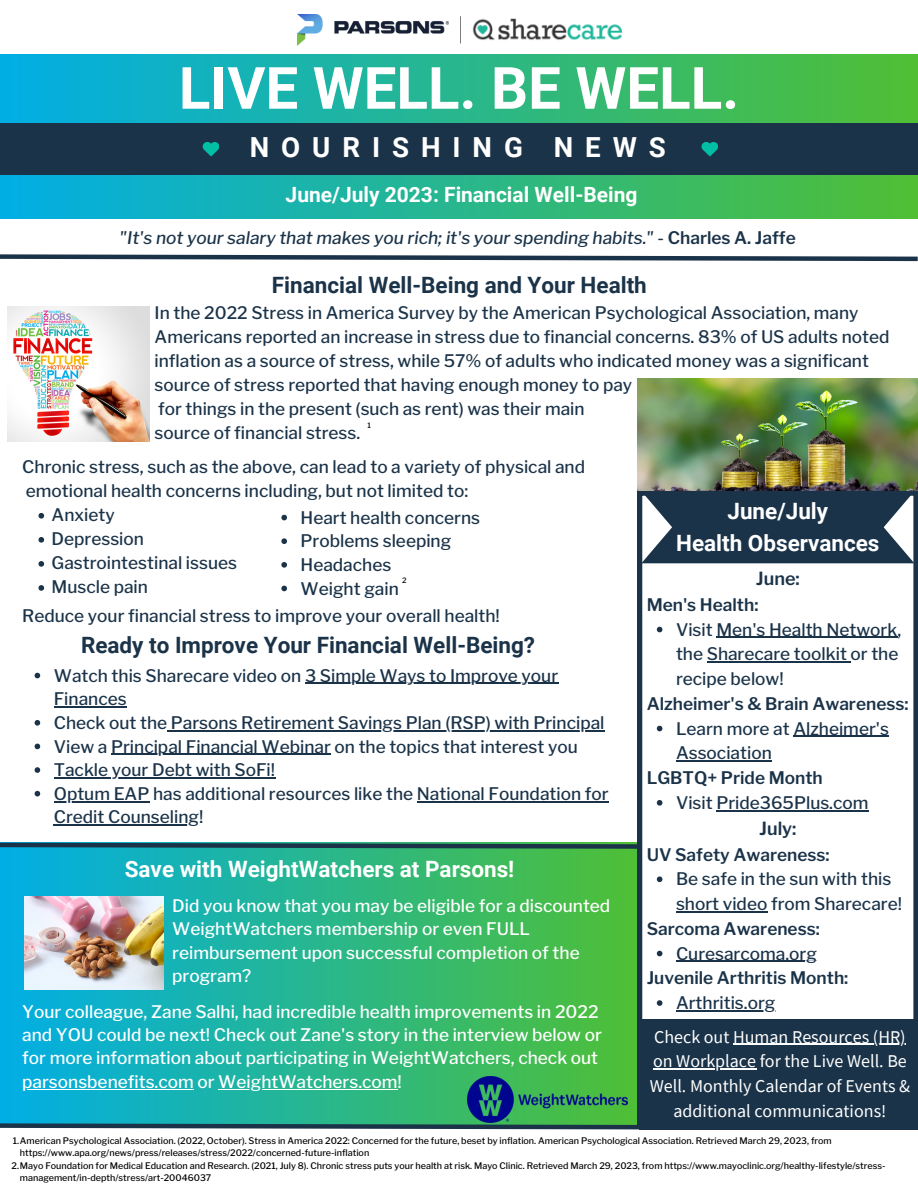
<style>
.page{position:relative;width:918px;height:1188px;background:#fff}
.page>*{position:absolute;margin:0;border:0;box-sizing:border-box;transform-origin:0 0}
.t1{font:700 58.2px "Roboto";color:#fff}
.t2{font:700 27.75px "Roboto";letter-spacing:.43em;color:#fff}
.t3{font:700 22.5px "Roboto";color:#1b3349}
.t4{font:700 22.5px "Roboto";color:#fff}
.t5{font:700 21px "Roboto";color:#fff}
.t6{font:18px/24.8px "Source Sans Pro";color:#fff;text-align:center}
.t7{font:600 18px "Libre Franklin";color:#1b3349}
.t8{font:500 17.25px/24.8px "Libre Franklin";color:#1b3349}
.t9{font:500 17.25px/23.4px "Libre Franklin";color:#fff}
.t10{font:600 17.25px "Libre Franklin";color:#1b3349}
.t11{font:italic 500 17.25px "Libre Franklin";color:#1b3349}
.t12{font:500 9px/12.5px "Libre Franklin";color:#000}
.t13{font:500 7.35px "Libre Franklin";color:#000}
.s1{font-weight:600;font-style:normal}
</style>
<div class="page">
<img style="left:297px;top:15px;width:152px;height:30px">
<img style="left:472px;top:18px;width:149px;height:22px">
<div style="left:0;top:55px;width:918px;height:163px;background:linear-gradient(to right,#01ace2,#4fbc35)"></div>
<div style="left:0;top:124px;width:918px;height:51px;background:#1b3349"></div>
<svg style="left:203px;top:142px;width:16px;height:15px"></svg>
<svg style="left:701px;top:142px;width:17px;height:15px"></svg>
<div style="left:0;top:842px;width:638px;height:346px;background:linear-gradient(to right,#00aee6,#4fbf36)"></div>
<div style="left:0;top:1126px;width:918px;height:62px;background:#fff"></div>
<svg style="left:638px;top:491px;width:280px;height:629px"></svg>
<svg style="left:657px;top:627px;width:5px;height:5px"></svg>
<hr style="left:716px;top:637px;width:181px;height:1px;background:#1b3349">
<hr style="left:707px;top:662px;width:144px;height:1px;background:#1b3349">
<svg style="left:657px;top:726px;width:5px;height:5px"></svg>
<hr style="left:793px;top:736px;width:96px;height:1px;background:#1b3349">
<hr style="left:676px;top:761px;width:96px;height:1px;background:#1b3349">
<svg style="left:657px;top:800px;width:5px;height:6px"></svg>
<hr style="left:716px;top:810px;width:153px;height:1px;background:#1b3349">
<svg style="left:657px;top:876px;width:5px;height:6px"></svg>
<hr style="left:676px;top:911px;width:91px;height:1px;background:#1b3349">
<svg style="left:657px;top:951px;width:5px;height:5px"></svg>
<hr style="left:676px;top:961px;width:141px;height:1px;background:#1b3349">
<svg style="left:657px;top:1000px;width:5px;height:6px"></svg>
<hr style="left:676px;top:1010px;width:99px;height:1px;background:#1b3349">
<svg style="left:0;top:1120px;width:640px;height:10px;background:#3f817d"></svg>
<svg style="left:641px;top:491px;width:273px;height:72px;background:#32485c"></svg>
<div style="left:640px;top:1019px;width:278px;height:111px;background:#1b3349"></div>
<hr style="left:733px;top:1044px;width:173px;height:1px;background:#fff">
<hr style="left:653px;top:1068px;width:103px;height:2px;background:#fff">
<img style="left:467px;top:1076px;width:161px;height:46px">
<img style="left:24px;top:896px;width:140px;height:94px">
<img style="left:8px;top:306px;width:142px;height:135px">
<svg style="left:0;top:254px;width:918px;height:8px"></svg>
<svg style="left:0;top:840px;width:644px;height:11px"></svg>
<img style="left:638px;top:378px;width:280px;height:113px">
<svg style="left:35px;top:673px;width:5px;height:5px"></svg>
<hr style="left:305px;top:683px;width:253px;height:1px;background:#1b3349">
<hr style="left:54px;top:706px;width:73px;height:2px;background:#1b3349">
<svg style="left:35px;top:720px;width:5px;height:6px"></svg>
<hr style="left:167px;top:730px;width:438px;height:1px;background:#1b3349">
<svg style="left:35px;top:744px;width:5px;height:5px"></svg>
<hr style="left:111px;top:754px;width:220px;height:1px;background:#1b3349">
<svg style="left:35px;top:767px;width:5px;height:6px"></svg>
<hr style="left:54px;top:777px;width:221px;height:1px;background:#1b3349">
<svg style="left:35px;top:791px;width:5px;height:5px"></svg>
<hr style="left:54px;top:801px;width:95px;height:1px;background:#1b3349">
<hr style="left:417px;top:801px;width:192px;height:1px;background:#1b3349">
<hr style="left:54px;top:825px;width:145px;height:1px;background:#1b3349">
<hr style="left:22px;top:1089px;width:172px;height:1px;background:#fff">
<hr style="left:218px;top:1089px;width:180px;height:1px;background:#fff">
<svg style="left:39px;top:513px;width:5px;height:6px"></svg>
<svg style="left:39px;top:537px;width:5px;height:6px"></svg>
<svg style="left:39px;top:561px;width:5px;height:6px"></svg>
<svg style="left:39px;top:585px;width:5px;height:6px"></svg>
<svg style="left:281px;top:515px;width:6px;height:5px"></svg>
<svg style="left:281px;top:538px;width:6px;height:6px"></svg>
<svg style="left:281px;top:562px;width:6px;height:6px"></svg>
<svg style="left:281px;top:586px;width:6px;height:5px"></svg>
<p class="t1" style="left:179px;top:55px;width:562px">LIVE WELL. BE WELL.</p>
<p class="t2" style="left:250px;top:131px;width:418px">NOURISHING NEWS</p>
<p class="t5" style="left:286px;top:182px;width:353px">June/July 2023: Financial Well-Being</p>
<p class="t11" style="left:120px;top:227px;width:677px">"It's not your salary that makes you rich; it's your spending habits." - <span class="s1">Charles A. Jaffe</span></p>
<p class="t3" style="left:272px;top:272px;width:376px">Financial Well-Being and Your Health</p>
<p class="t8" style="left:155px;top:301px;width:736px;line-height:24px">In the 2022 Stress in America Survey by the American Psychological Association, many Americans reported an increase in stress due to financial concerns. 83% of US adults noted inflation as a source of stress, while 57% of adults who indicated money was a significant source of stress reported that having enough money to pay</p>
<p class="t8" style="left:158px;top:396px;width:428px">for things in the present (such as rent) was their main</p>
<p class="t8" style="left:155px;top:420px;width:207px">source of financial stress.</p>
<p class="t13" style="left:368px;top:420px;width:5px">1</p>
<p class="t8" style="left:22px;top:455px;width:564px;line-height:24px">Chronic stress, such as the above, can lead to a variety of physical and emotional health concerns including, but not limited to:</p>
<p class="t8" style="left:52px;top:502px;width:65px">Anxiety</p>
<p class="t8" style="left:52px;top:527px;width:94px">Depression</p>
<p class="t8" style="left:52px;top:551px;width:187px">Gastrointestinal issues</p>
<p class="t8" style="left:52px;top:575px;width:98px">Muscle pain</p>
<p class="t8" style="left:301px;top:505px;width:181px">Heart health concerns</p>
<p class="t8" style="left:301px;top:529px;width:152px">Problems sleeping</p>
<p class="t8" style="left:301px;top:552px;width:92px">Headaches</p>
<p class="t8" style="left:301px;top:576px;width:100px">Weight gain</p>
<p class="t13" style="left:402px;top:576px;width:6px">2</p>
<p class="t8" style="left:22px;top:604px;width:479px">Reduce your financial stress to improve your overall health!</p>
<p class="t3" style="left:81px;top:632px;width:456px">Ready to Improve Your Financial Well-Being?</p>
<p class="t8" style="left:54px;top:664px;width:506px;line-height:23.7px">Watch this Sharecare video on 3 Simple Ways to Improve your<br>Finances</p>
<p class="t8" style="left:54px;top:710px;width:552px">Check out the Parsons Retirement Savings Plan (RSP) with Principal</p>
<p class="t8" style="left:54px;top:734px;width:526px">View a Principal Financial Webinar on the topics that interest you</p>
<p class="t8" style="left:54px;top:758px;width:223px">Tackle your Debt with SoFi!</p>
<p class="t8" style="left:54px;top:782px;width:556px;line-height:23.7px">Optum EAP has additional resources like the National Foundation for<br>Credit Counseling!</p>
<p class="t4" style="left:125px;top:856px;width:391px">Save with WeightWatchers at Parsons!</p>
<p class="t9" style="left:172px;top:893px;width:440px">Did you know that you may be eligible for a discounted WeightWatchers membership or even FULL reimbursement upon successful completion of the program?</p>
<p class="t9" style="left:22px;top:1000px;width:581px">Your colleague, Zane Salhi, had incredible health improvements in 2022 and YOU could be next! Check out Zane's story in the interview below or for more information about participating in WeightWatchers, check out parsonsbenefits.com or WeightWatchers.com!</p>
<p class="t4" style="left:728px;top:499px;width:102px">June/July</p>
<p class="t4" style="left:676px;top:530px;width:205px">Health Observances</p>
<p class="t7" style="left:756px;top:568px;width:45px">June:</p>
<p class="t10" style="left:647px;top:594px;width:113px">Men's Health:</p>
<p class="t8" style="left:676px;top:617px;width:227px">Visit Men's Health Network, the Sharecare toolkit or the recipe below!</p>
<p class="t8" style="left:676px;top:716px;width:214px">Learn more at Alzheimer's<br>Association</p>
<p class="t8" style="left:676px;top:790px;width:194px">Visit Pride365Plus.com</p>
<p class="t10" style="left:647px;top:693px;width:263px">Alzheimer's &amp; Brain Awareness:</p>
<p class="t10" style="left:647px;top:768px;width:178px">LGBTQ+ Pride Month</p>
<p class="t7" style="left:759px;top:817px;width:39px">July:</p>
<p class="t10" style="left:647px;top:844px;width:184px">UV Safety Awareness:</p>
<p class="t8" style="left:676px;top:867px;width:228px">Be safe in the sun with this short video from Sharecare!</p>
<p class="t8" style="left:676px;top:941px;width:142px">Curesarcoma.org</p>
<p class="t8" style="left:676px;top:991px;width:101px">Arthritis.org</p>
<p class="t10" style="left:647px;top:918px;width:175px">Sarcoma Awareness:</p>
<p class="t10" style="left:647px;top:968px;width:203px">Juvenile Arthritis Month:</p>
<p class="t6" style="left:650px;top:1024px;width:262px">Check out Human Resources (HR) on Workplace for the Live Well. Be<br>Well. Monthly Calendar of Events &amp; additional communications!</p>
<p class="t12" style="left:20px;top:1134px;width:813px;text-indent:-7px">1.American Psychological Association. (2022, October). Stress in America 2022: Concerned for the future, beset by inflation. American Psychological Association. Retrieved March 29, 2023, from https://www.apa.org/news/press/releases/stress/2022/concerned-future-inflation</p>
<p class="t12" style="left:20px;top:1159px;width:867px;text-indent:-8px">2.Mayo Foundation for Medical Education and Research. (2021, July 8). Chronic stress puts your health at risk. Mayo Clinic. Retrieved March 29, 2023, from https://www.mayoclinic.org/healthy-lifestyle/stress&shy;management/in-depth/stress/art-20046037</p>
</div>
